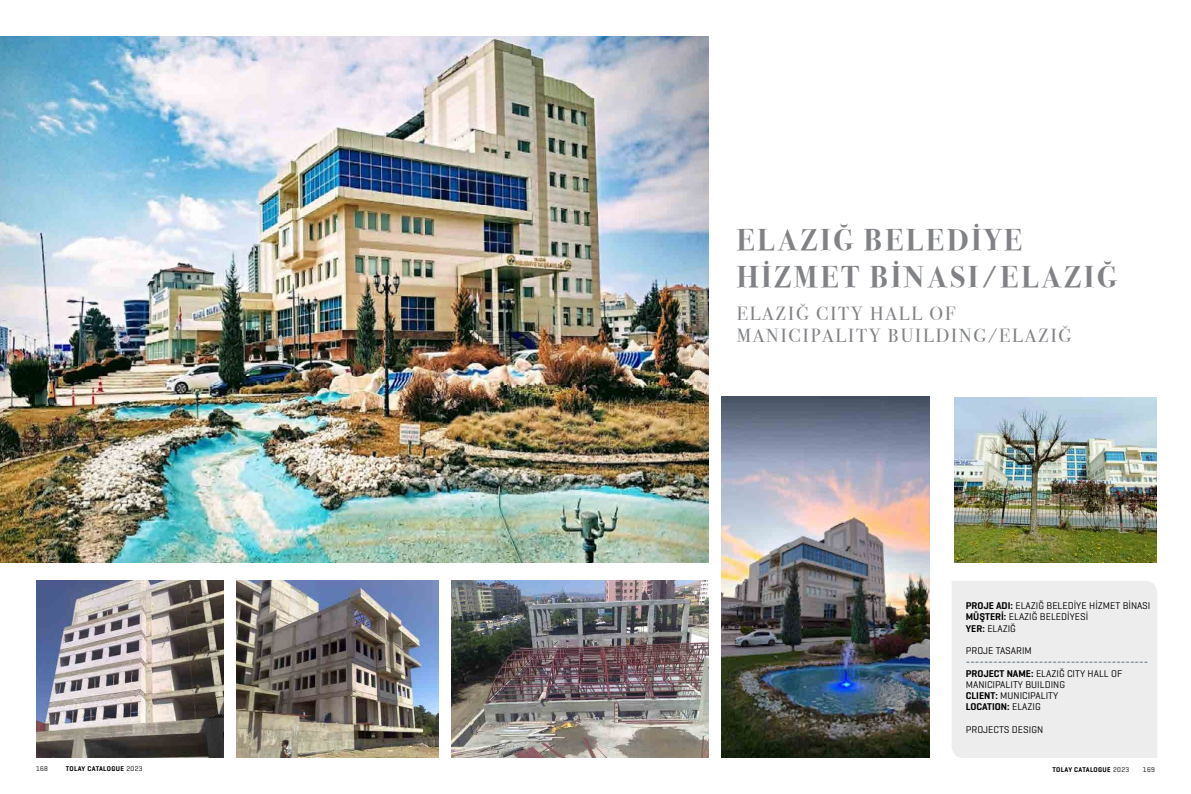
<style>
.page{position:relative;width:1191px;height:794px;background:#fff}
.page>*{position:absolute;margin:0;border:0;box-sizing:border-box;transform-origin:0 0}
.t1{font:700 30px/37px "Bodoni Svty Two ITCTT";letter-spacing:.1em;color:#808285}
.t2{font:19px/22px "Bodoni Svty Two ITCTT";letter-spacing:.1em;color:#808285}
.t3{font:10px/11.2px "Geogrotesque";color:#000}
.t4{font:600 7px "Geogrotesque";letter-spacing:.05em;color:#000}
.t5{font:7px "Geogrotesque";letter-spacing:.05em;color:#000}
.s1{font-weight:600}
.s2{color:#032f46}
.s3{font-weight:400}
</style>
<div class="page">
<img style="left:0;top:36px;width:709px;height:527px">
<img style="left:36px;top:581px;width:188px;height:176px">
<img style="left:237px;top:581px;width:201px;height:176px">
<img style="left:451px;top:581px;width:258px;height:177px">
<img style="left:721px;top:397px;width:208px;height:360px">
<img style="left:954px;top:397px;width:202px;height:166px">
<div style="left:952px;top:581px;width:205px;height:177px;background:#ededee"></div>
<h1 class="t1" style="left:736px;top:219px;width:382px">ELAZIĞ BELEDİYE<br>HİZMET BİNASI/ELAZIĞ</h1>
<h2 class="t2" style="left:736px;top:301px;width:336px">ELAZIĞ CITY HALL OF<br>MANICIPALITY BUILDING/ELAZIĞ</h2>
<p class="t3" style="left:965px;top:600px;width:186px"><span class="s1">PROJE ADI:</span> ELAZIĞ BELEDİYE HİZMET BİNASI<br><span class="s1">MÜŞTERİ:</span> ELAZIĞ BELEDİYESİ<br><span class="s1">YER:</span> ELAZIĞ</p>
<p class="t3" style="left:965px;top:645px;width:68px">PROJE TASARIM</p>
<p class="t3" style="left:965px;top:656px;width:184px"><span class="s2">----------------------------------------<br></span><span class="s1">PROJECT NAME:</span> ELAZIĞ CITY HALL OF<br>MANICIPALITY BUILDING<br><span class="s1">CLIENT:</span> MUNICIPALITY<br><span class="s1">LOCATION:</span> ELAZIG</p>
<p class="t3" style="left:965px;top:723px;width:79px">PROJECTS DESIGN</p>
<p class="t5" style="left:36px;top:764px;width:14px">168</p>
<p class="t4" style="left:66px;top:764px;width:78px">TOLAY CATALOGUE <span class="s3">2023</span></p>
<p class="t4" style="left:1052px;top:765px;width:78px">TOLAY CATALOGUE <span class="s3">2023</span></p>
<p class="t5" style="left:1142px;top:765px;width:14px">169</p>
</div>
